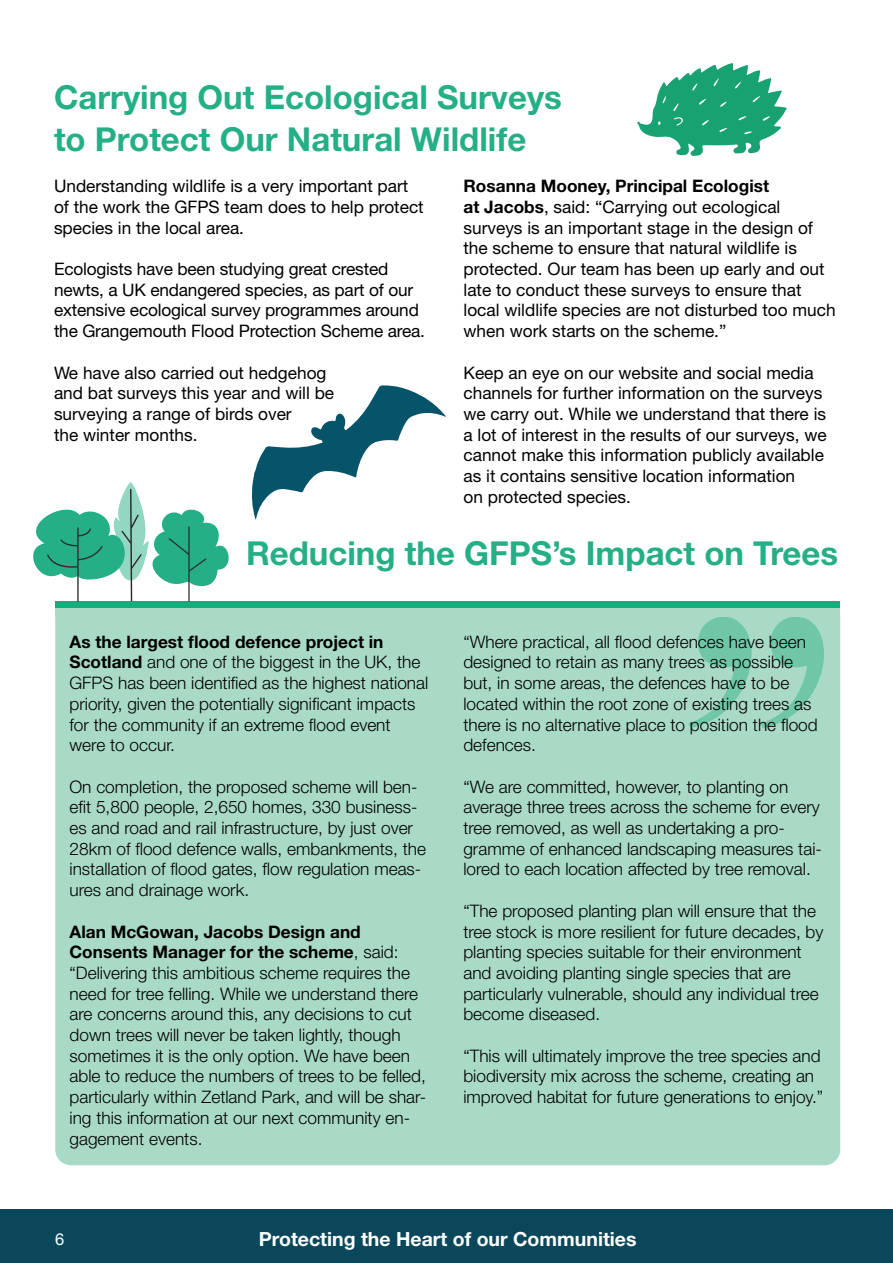
<style>
.page{position:relative;width:893px;height:1263px;background:#fff}
.page>*{position:absolute;margin:0;border:0;box-sizing:border-box;transform-origin:0 0}
.t1{font:700 33px/41.4px "Helvetica Neue LT Std";color:#24af86}
.t2{font:700 19.5px "Helvetica Neue LT Std";color:#fff}
.t3{font:300 17.25px/20.7px "Helvetica Neue LT Std";color:#000}
.t4{font:17.25px/20.7px "Helvetica Neue LT Std";color:#000}
.t5{font:16.5px "Helvetica Neue LT Std";color:#fff}
.s1{font-weight:700}
</style>
<div class="page">
<div style="left:0;top:1209px;width:893px;height:54px;background:#09475a"></div>
<div style="left:55px;top:602px;width:785px;height:563px;background:#a9dac5;border-radius:16px"></div>
<svg style="left:689px;top:617px;width:135px;height:111px"></svg>
<div style="left:55px;top:601px;width:785px;height:16px;background:#a9dac5"></div>
<div style="left:55px;top:602px;width:785px;height:6px;background:#18ab7d"></div>
<svg style="left:33px;top:482px;width:202px;height:120px"></svg>
<svg style="left:251px;top:385px;width:195px;height:135px"></svg>
<svg style="left:637px;top:63px;width:150px;height:93px"></svg>
<h1 class="t1" style="left:54px;top:76px;width:509px">Carrying Out Ecological Surveys to Protect Our Natural Wildlife</h1>
<p class="t4" style="left:54px;top:176px;width:371px">Understanding wildlife is a very important part of the work the GFPS team does to help protect species in the local area.</p>
<p class="t4" style="left:54px;top:258px;width:373px">Ecologists have been studying great crested newts, a UK endangered species, as part of our extensive ecological survey programmes around the Grangemouth Flood Protection Scheme area.</p>
<p class="t4" style="left:54px;top:362px;width:282px">We have also carried out hedgehog and bat surveys this year and will be surveying a range of birds over<br>the winter months.</p>
<p class="t4" style="left:463px;top:176px;width:374px"><span class="s1">Rosanna Mooney, Principal Ecologist<br>at Jacobs</span>, said: “Carrying out ecological surveys is an important stage in the design of the scheme to ensure that natural wildlife is protected. Our team has been up early and out late to conduct these surveys to ensure that local wildlife species are not disturbed too much when work starts on the scheme.”</p>
<p class="t4" style="left:463px;top:362px;width:365px">Keep an eye on our website and social media channels for further information on the surveys we carry out. While we understand that there is a lot of interest in the results of our surveys, we cannot make this information publicly available as it contains sensitive location information<br>on protected species.</p>
<h1 class="t1" style="left:246px;top:532px;width:594px">Reducing the GFPS’s Impact on Trees</h1>
<p class="t3" style="left:70px;top:631px;width:360px"><span class="s1">As the largest flood defence project in Scotland</span> and one of the biggest in the UK, the GFPS has been identified as the highest national priority, given the potentially significant impacts for the community if an extreme flood event were to occur.</p>
<p class="t3" style="left:70px;top:776px;width:358px">On completion, the proposed scheme will ben&shy;efit 5,800 people, 2,650 homes, 330 business&shy;es and road and rail infrastructure, by just over 28km of flood defence walls, embankments, the installation of flood gates, flow regulation meas&shy;ures and drainage work.</p>
<p class="t3" style="left:70px;top:921px;width:358px"><span class="s1">Alan McGowan, Jacobs Design and Consents Manager for the scheme</span>, said: “Delivering this ambitious scheme requires the need for tree felling. While we understand there are concerns around this, any decisions to cut down trees will never be taken lightly, though sometimes it is the only option. We have been able to reduce the numbers of trees to be felled, particularly within Zetland Park, and will be shar&shy;ing this information at our next community en&shy;gagement events.</p>
<p class="t3" style="left:463px;top:631px;width:356px">“Where practical, all flood defences have been designed to retain as many trees as possible but, in some areas, the defences have to be located within the root zone of existing trees as there is no alternative place to position the flood defences.</p>
<p class="t3" style="left:463px;top:776px;width:360px">“We are committed, however, to planting on average three trees across the scheme for every tree removed, as well as undertaking a pro&shy;gramme of enhanced landscaping measures tai&shy;lored to each location affected by tree removal.</p>
<p class="t3" style="left:463px;top:900px;width:362px">“The proposed planting plan will ensure that the tree stock is more resilient for future decades, by planting species suitable for their environment and avoiding planting single species that are particularly vulnerable, should any individual tree become diseased.</p>
<p class="t3" style="left:463px;top:1045px;width:361px">“This will ultimately improve the tree species and biodiversity mix across the scheme, creating an improved habitat for future generations to enjoy.”</p>
<p class="t5" style="left:55px;top:1229px;width:11px">6</p>
<p class="t2" style="left:259px;top:1226px;width:379px">Protecting the Heart of our Communities</p>
</div>
